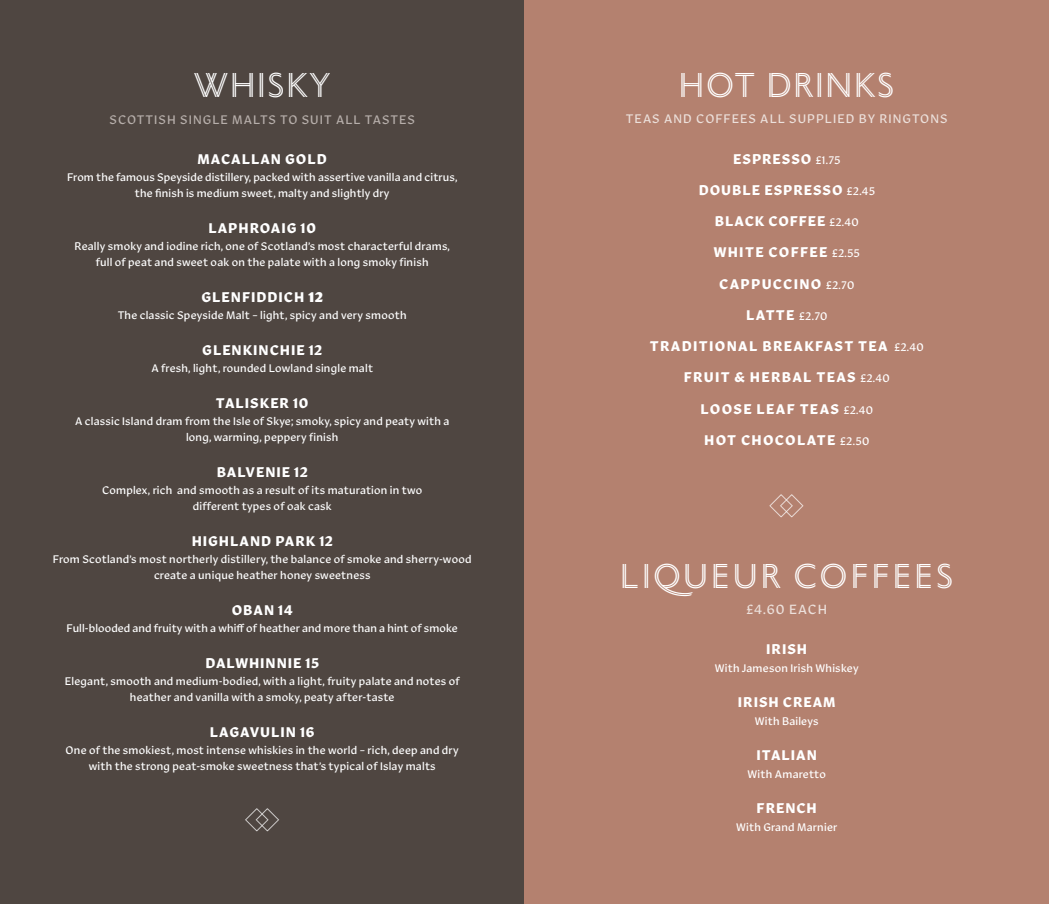
<style>
.page{position:relative;width:1049px;height:904px;background:#fff}
.page>*{position:absolute;margin:0;border:0;box-sizing:border-box;transform-origin:0 0}
.t1{font:36.25px "Portrait Inline Sans";letter-spacing:.075em;color:#fff}
.t2{font:36.25px "Portrait Inline Sans";letter-spacing:.1em;color:#fff}
.t3{font:700 14.38px/31.2px "Robinson";letter-spacing:.09em;color:#fff;text-align:center}
.t4{font:700 14.38px "Robinson";letter-spacing:.065em;color:#fff}
.t5{font:13.75px "Robinson";letter-spacing:.085em;color:#ece0db}
.t6{font:12.75px "Robinson";letter-spacing:.085em;color:#ece0db}
.t7{font:12.75px "Robinson";letter-spacing:.085em;color:#b7afab}
.t8{font:11.38px/16px "Robinson";letter-spacing:.02em;color:#fff;text-align:center}
.s1{font-weight:900}
.s2{font-weight:400;font-size:11.38px}
</style>
<div class="page">
<div style="left:0;top:0;width:524px;height:904px;background:#4f4641"></div>
<div style="left:524px;top:0;width:525px;height:904px;background:#b4816f"></div>
<h1 class="t1" style="left:194px;top:60px;width:137px">WHISKY</h1>
<p class="t7" style="left:109px;top:109px;width:307px">SCOTTISH SINGLE MALTS TO SUIT ALL TASTES</p>
<p class="t4" style="left:198px;top:148px;width:131px">MACALLAN GOLD</p>
<p class="t8" style="left:67px;top:168px;width:391px">From the famous Speyside distillery, packed with assertive vanilla and citrus, the finish is medium sweet, malty and slightly dry</p>
<p class="t4" style="left:208px;top:216px;width:109px">LAPHROAIG 10</p>
<p class="t8" style="left:75px;top:237px;width:377px">Really smoky and iodine rich, one of Scotland’s most characterful drams, full of peat and sweet oak on the palate with a long smoky finish</p>
<p class="t4" style="left:202px;top:285px;width:123px">GLENFIDDICH <span class="s1">12</span></p>
<p class="t8" style="left:118px;top:306px;width:290px">The classic Speyside Malt – light, spicy and very smooth</p>
<p class="t4" style="left:202px;top:338px;width:121px">GLENKINCHIE 12</p>
<p class="t8" style="left:151px;top:359px;width:223px">A fresh, light, rounded Lowland single malt</p>
<p class="t4" style="left:216px;top:391px;width:94px">TALISKER 10</p>
<p class="t8" style="left:75px;top:412px;width:376px">A classic Island dram from the Isle of Skye; smoky, spicy and peaty with a long, warming, peppery finish</p>
<p class="t4" style="left:217px;top:460px;width:92px">BALVENIE 12</p>
<p class="t8" style="left:102px;top:481px;width:322px">Complex, rich and smooth as a result of its maturation in two different types of oak cask</p>
<p class="t4" style="left:192px;top:529px;width:143px">HIGHLAND PARK 12</p>
<p class="t8" style="left:53px;top:550px;width:420px">From Scotland’s most northerly distillery, the balance of smoke and sherry-wood create a unique heather honey sweetness</p>
<p class="t4" style="left:232px;top:598px;width:62px">OBAN 14</p>
<p class="t8" style="left:67px;top:619px;width:393px">Full-blooded and fruity with a whiff of heather and more than a hint of smoke</p>
<p class="t4" style="left:205px;top:651px;width:115px">DALWHINNIE 15</p>
<p class="t8" style="left:65px;top:672px;width:396px">Elegant, smooth and medium-bodied, with a light, fruity palate and notes of heather and vanilla with a smoky, peaty after-taste</p>
<p class="t4" style="left:210px;top:720px;width:106px">LAGAVULIN 16</p>
<p class="t8" style="left:66px;top:741px;width:395px">One of the smokiest, most intense whiskies in the world – rich, deep and dry with the strong peat-smoke sweetness that’s typical of Islay malts</p>
<h1 class="t1" style="left:679px;top:60px;width:216px">HOT DRINKS</h1>
<p class="t6" style="left:626px;top:109px;width:323px">TEAS AND COFFEES ALL SUPPLIED BY RINGTONS</p>
<p class="t3" style="left:650px;top:142px;width:275px">ESPRESSO <span class="s2">£1.75<br></span>DOUBLE ESPRESSO <span class="s2">£2.45<br></span>BLACK COFFEE <span class="s2">£2.40<br></span>WHITE COFFEE <span class="s2">£2.55<br></span>CAPPUCCINO <span class="s2">£2.70<br></span>LATTE <span class="s2">£2.70<br></span>TRADITIONAL BREAKFAST TEA <span class="s2">£2.40<br></span>FRUIT &amp; HERBAL TEAS <span class="s2">£2.40<br></span>LOOSE LEAF TEAS <span class="s2">£2.40<br></span>HOT CHOCOLATE <span class="s2">£2.50</span></p>
<h1 class="t2" style="left:620px;top:550px;width:334px">LIQUEUR COFFEES</h1>
<p class="t5" style="left:746px;top:598px;width:82px">£4.60 EACH</p>
<p class="t4" style="left:766px;top:637px;width:42px">IRISH</p>
<p class="t8" style="left:715px;top:658px;width:145px">With Jameson Irish Whiskey</p>
<p class="t4" style="left:738px;top:690px;width:99px">IRISH CREAM</p>
<p class="t8" style="left:755px;top:711px;width:65px">With Baileys</p>
<p class="t4" style="left:756px;top:743px;width:62px">ITALIAN</p>
<p class="t8" style="left:747px;top:764px;width:80px">With Amaretto</p>
<p class="t4" style="left:757px;top:796px;width:62px">FRENCH</p>
<p class="t8" style="left:736px;top:817px;width:103px">With Grand Marnier</p>
</div>
